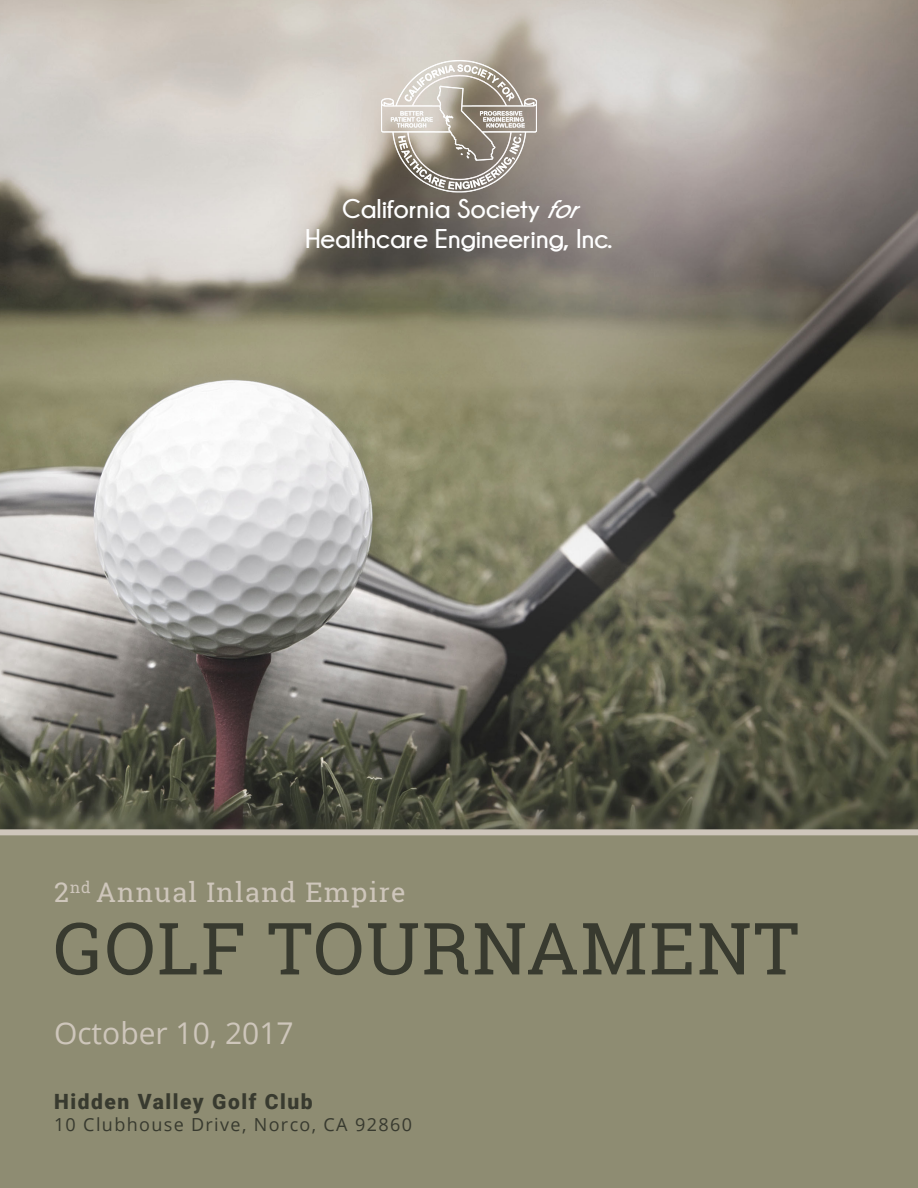
<style>
.page{position:relative;width:918px;height:1188px;background:#fff}
.page>*{position:absolute;margin:0;border:0;box-sizing:border-box;transform-origin:0 0}
.t1{font:72px "Roboto Slab";letter-spacing:.025em;color:#383a2f}
.t2{font:30px "Open Sans";color:#cec6bb}
.t3{font:700 27px/30px "Champagne&Limousines";color:#fff;text-align:center}
.t4{font:27px "Roboto Slab";letter-spacing:.05em;color:#cec6bb}
.t5{font:900 21px "Roboto";letter-spacing:.075em;color:#383a2f}
.t6{font:18px "Open Sans";letter-spacing:.075em;color:#383a2f}
.s1{font-style:italic}
</style>
<div class="page">
<img style="left:0;top:0;width:918px;height:829px">
<img style="left:381px;top:60px;width:156px;height:132px">
<div style="left:0;top:829px;width:918px;height:359px;background:#8e8c72"></div>
<p class="t3" style="left:306px;top:194px;width:308px">California Society <span class="s1">for<br></span>Healthcare Engineering, Inc.</p>
<p class="t4" style="left:54px;top:874px;width:353px">2<sup>nd</sup> Annual Inland Empire</p>
<p class="t1" style="left:54px;top:899px;width:746px">GOLF TOURNAMENT</p>
<p class="t2" style="left:54px;top:1012px;width:241px">October 10, 2017</p>
<p class="t5" style="left:54px;top:1087px;width:260px">Hidden Valley Golf Club</p>
<p class="t6" style="left:54px;top:1112px;width:359px">10 Clubhouse Drive, Norco, CA 92860</p>
</div>
